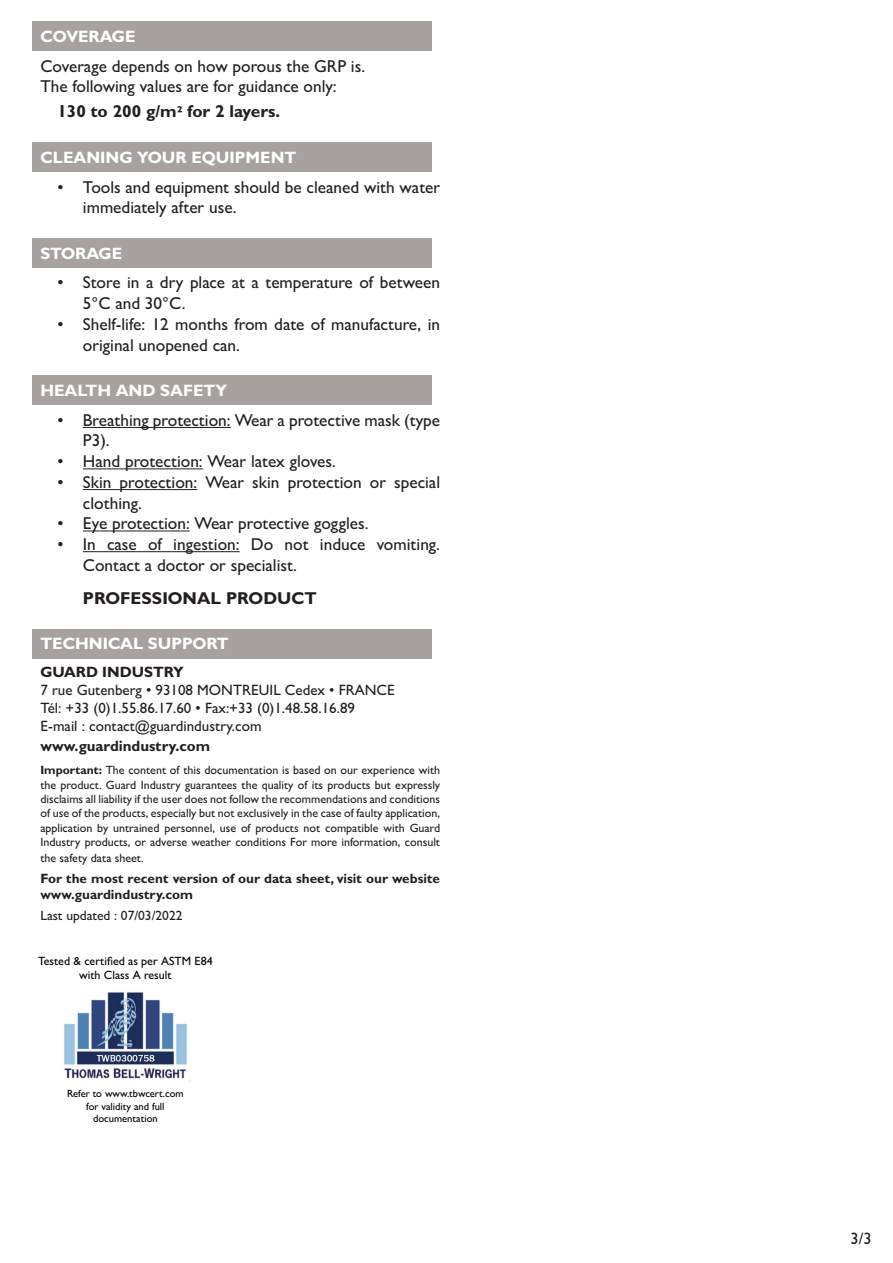
<style>
.page{position:relative;width:893px;height:1263px;background:#fff}
.page>*{position:absolute;margin:0;border:0;box-sizing:border-box;transform-origin:0 0}
.Retrait_corps_de_tex{font:500 17.25px/20.7px "Gill Sans MT Std";color:#231f20}
.Retrait_corps_de_tex-2{font:700 17.25px "Gill Sans MT Std";color:#231f20}
.Retrait_corps_de_tex-3{font:700 16.5px "Gill Sans MT Std";color:#fff}
.Retrait_corps_de_tex-4{font:500 16.5px "Gill Sans MT Std";color:#231f20}
.t1{font:500 15px "Gill Sans MT Std";color:#231f20}
.Retrait_corps_de_tex-5{font:700 15px "Gill Sans MT Std";color:#231f20}
.Retrait_corps_de_tex-6{font:700 13.5px/16.2px "Gill Sans MT Std";color:#231f20}
.t2{font:500 13.5px "Gill Sans MT Std";color:#231f20}
.Retrait_corps_de_tex-7{font:500 12px/14.4px "Gill Sans MT Std";color:#231f20;text-align:justify}
.paragraphe_descripti{font:500 12px/14.4px "Gill Sans MT Std";color:#000;text-align:center}
.paragraphe_descripti-2{font:500 10.5px/12.6px "Gill Sans MT Std";color:#000;text-align:center}
.s1{font-weight:700}
</style>
<div class="page">
<hr style="left:83px;top:427px;width:148px;height:1px;background:#231f20">
<hr style="left:83px;top:468px;width:120px;height:1px;background:#231f20">
<hr style="left:83px;top:489px;width:114px;height:1px;background:#231f20">
<hr style="left:83px;top:530px;width:107px;height:1px;background:#231f20">
<hr style="left:83px;top:551px;width:157px;height:1px;background:#231f20">
<div style="left:32px;top:21px;width:400px;height:30px;background:#a7a2a0"></div>
<div style="left:32px;top:142px;width:400px;height:30px;background:#a7a2a0"></div>
<div style="left:32px;top:238px;width:400px;height:30px;background:#a7a2a0"></div>
<div style="left:32px;top:375px;width:400px;height:30px;background:#a7a2a0"></div>
<div style="left:32px;top:629px;width:400px;height:30px;background:#a7a2a0"></div>
<img style="left:63px;top:992px;width:128px;height:89px">
<p class="Retrait_corps_de_tex-3" style="left:40px;top:26px;width:97px">COVERAGE</p>
<p class="Retrait_corps_de_tex" style="left:40px;top:55px;width:326px">Coverage depends on how porous the GRP is.</p>
<p class="Retrait_corps_de_tex" style="left:40px;top:76px;width:298px">The following values are for guidance only:</p>
<p class="Retrait_corps_de_tex-2" style="left:57px;top:101px;width:224px">130 to 200 g/m² for 2 layers.</p>
<p class="Retrait_corps_de_tex-3" style="left:40px;top:147px;width:257px">CLEANING YOUR EQUIPMENT</p>
<p class="Retrait_corps_de_tex" style="left:83px;top:176px;width:359px;text-indent:-26px">• Tools and equipment should be cleaned with water immediately after use.</p>
<p class="Retrait_corps_de_tex-3" style="left:40px;top:243px;width:83px">STORAGE</p>
<p class="Retrait_corps_de_tex" style="left:83px;top:272px;width:359px;text-indent:-26px">• Store in a dry place at a temperature of between<br>5°C and 30°C.</p>
<p class="Retrait_corps_de_tex" style="left:83px;top:314px;width:359px;text-indent:-26px">• Shelf-life: 12 months from date of manufacture, in original unopened can.</p>
<p class="Retrait_corps_de_tex-3" style="left:40px;top:380px;width:188px">HEALTH AND SAFETY</p>
<p class="Retrait_corps_de_tex" style="left:83px;top:409px;width:359px;text-indent:-26px">• Breathing protection: Wear a protective mask (type<br>P3).</p>
<p class="Retrait_corps_de_tex" style="left:57px;top:451px;width:280px">• Hand protection: Wear latex gloves.</p>
<p class="Retrait_corps_de_tex" style="left:83px;top:471px;width:359px;text-indent:-26px">• Skin protection: Wear skin protection or special clothing.</p>
<p class="Retrait_corps_de_tex" style="left:57px;top:513px;width:313px">• Eye protection: Wear protective goggles.</p>
<p class="Retrait_corps_de_tex" style="left:83px;top:534px;width:359px;text-indent:-26px">• In case of ingestion: Do not induce vomiting.<br>Contact a doctor or specialist.</p>
<p class="Retrait_corps_de_tex-2" style="left:83px;top:588px;width:235px">PROFESSIONAL PRODUCT</p>
<p class="Retrait_corps_de_tex-3" style="left:40px;top:633px;width:190px">TECHNICAL SUPPORT</p>
<p class="Retrait_corps_de_tex-5" style="left:40px;top:662px;width:145px">GUARD INDUSTRY</p>
<p class="t1" style="left:40px;top:681px;width:356px">7 rue Gutenberg • 93108 MONTREUIL Cedex • FRANCE</p>
<p class="t1" style="left:40px;top:699px;width:316px">Tél: +33 (0)1.55.86.17.60 • Fax:+33 (0)1.48.58.16.89</p>
<p class="t1" style="left:40px;top:717px;width:223px">E-mail : contact@guardindustry.com</p>
<p class="Retrait_corps_de_tex-5" style="left:40px;top:737px;width:171px">www.guardindustry.com</p>
<p class="Retrait_corps_de_tex-7" style="left:40px;top:763px;width:401px"><span class="s1">Important:</span> The content of this documentation is based on our experience with the product. Guard Industry guarantees the quality of its products but expressly disclaims all liability if the user does not follow the recommendations and conditions of use of the products, especially but not exclusively in the case of faulty application, application by untrained personnel, use of products not compatible with Guard Industry products, or adverse weather conditions For more information, consult</p>
<p class="Retrait_corps_de_tex-7" style="left:40px;top:851px;width:105px">the safety data sheet.</p>
<p class="Retrait_corps_de_tex-6" style="left:40px;top:870px;width:401px">For the most recent version of our data sheet, visit our website www.guardindustry.com</p>
<p class="t2" style="left:40px;top:907px;width:144px">Last updated : 07/03/2022</p>
<p class="paragraphe_descripti" style="left:38px;top:954px;width:176px">Tested &amp; certified as per ASTM E84 with Class A result</p>
<p class="paragraphe_descripti-2" style="left:67px;top:1087px;width:118px">Refer to www.tbwcert.com for validity and full documentation</p>
<p class="Retrait_corps_de_tex-4" style="left:851px;top:1229px;width:23px">3/3</p>
</div>
